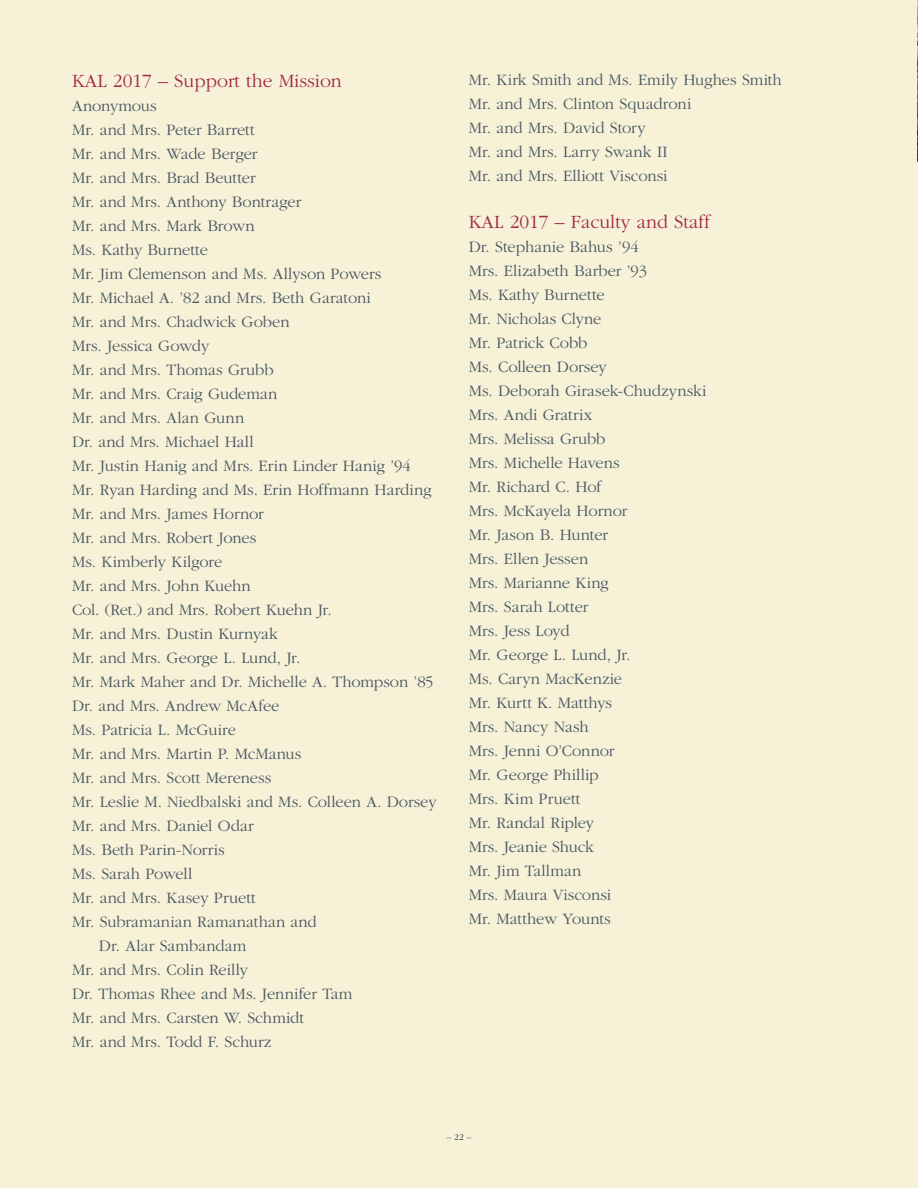
<style>
.page{position:relative;width:918px;height:1188px;background:#f7f1d7}
.page>*{position:absolute;margin:0;border:0;box-sizing:border-box;transform-origin:0 0}
.t1{font:300 19.5px "Garamond";color:#a02842}
.t2{font:300 16.5px/24px "Garamond";color:#455560}
.t3{font:300 9px "Garamond";color:#455560}
.s1{font-weight:400}
</style>
<div class="page">
<img style="left:917px;top:0;width:1px;height:162px">
<p class="t1" style="left:72px;top:70px;width:271px">KAL 2017 – Support the Mission</p>
<p class="t2" style="left:72px;top:94px;width:86px">Anonymous</p>
<p class="t2" style="left:72px;top:118px;width:184px">Mr. and Mrs. Peter Barrett</p>
<p class="t2" style="left:72px;top:142px;width:187px">Mr. and Mrs. Wade Berger</p>
<p class="t2" style="left:72px;top:166px;width:185px">Mr. and Mrs. Brad Beutter</p>
<p class="t2" style="left:72px;top:190px;width:231px">Mr. and Mrs. Anthony Bontrager</p>
<p class="t2" style="left:72px;top:214px;width:184px">Mr. and Mrs. Mark Brown</p>
<p class="t2" style="left:72px;top:238px;width:138px">Ms. Kathy Burnette</p>
<p class="t2" style="left:72px;top:262px;width:311px">Mr. Jim Clemenson and Ms. Allyson Powers</p>
<p class="t2" style="left:72px;top:286px;width:300px">Mr. Michael A. ’82 and Mrs. Beth Garatoni</p>
<p class="t2" style="left:72px;top:310px;width:219px">Mr. and Mrs. Chadwick Goben</p>
<p class="t2" style="left:72px;top:334px;width:139px">Mrs. Jessica Gowdy</p>
<p class="t2" style="left:72px;top:358px;width:203px">Mr. and Mrs. Thomas Grubb</p>
<p class="t2" style="left:72px;top:382px;width:207px">Mr. and Mrs. Craig Gudeman</p>
<p class="t2" style="left:72px;top:406px;width:174px">Mr. and Mrs. Alan Gunn</p>
<p class="t2" style="left:72px;top:430px;width:183px">Dr. and Mrs. Michael Hall</p>
<p class="t2" style="left:72px;top:454px;width:340px">Mr. Justin Hanig and Mrs. Erin Linder Hanig ’94</p>
<p class="t2" style="left:72px;top:478px;width:361px">Mr. Ryan Harding and Ms. Erin Hoffmann Harding</p>
<p class="t2" style="left:72px;top:502px;width:193px">Mr. and Mrs. James Hornor</p>
<p class="t2" style="left:72px;top:526px;width:186px">Mr. and Mrs. Robert Jones</p>
<p class="t2" style="left:72px;top:550px;width:152px">Ms. Kimberly Kilgore</p>
<p class="t2" style="left:72px;top:574px;width:180px">Mr. and Mrs. John Kuehn</p>
<p class="t2" style="left:72px;top:598px;width:261px">Col. (Ret.) and Mrs. Robert Kuehn Jr.</p>
<p class="t2" style="left:72px;top:622px;width:208px">Mr. and Mrs. Dustin Kurnyak</p>
<p class="t2" style="left:72px;top:646px;width:230px">Mr. and Mrs. George L. Lund, Jr.</p>
<p class="t2" style="left:72px;top:670px;width:363px">Mr. Mark Maher and Dr. Michelle A. Thompson ’85</p>
<p class="t2" style="left:72px;top:694px;width:209px">Dr. and Mrs. Andrew McAfee</p>
<p class="t2" style="left:72px;top:718px;width:166px">Ms. Patricia L. McGuire</p>
<p class="t2" style="left:72px;top:742px;width:231px">Mr. and Mrs. Martin P. McManus</p>
<p class="t2" style="left:72px;top:766px;width:201px">Mr. and Mrs. Scott Mereness</p>
<p class="t2" style="left:72px;top:790px;width:366px">Mr. Leslie M. Niedbalski and Ms. Colleen A. Dorsey</p>
<p class="t2" style="left:72px;top:814px;width:183px">Mr. and Mrs. Daniel Odar</p>
<p class="t2" style="left:72px;top:838px;width:154px">Ms. Beth Parin-Norris</p>
<p class="t2" style="left:72px;top:862px;width:122px">Ms. Sarah Powell</p>
<p class="t2" style="left:72px;top:886px;width:185px">Mr. and Mrs. Kasey Pruett</p>
<p class="t2" style="left:72px;top:910px;width:246px">Mr. Subramanian Ramanathan and</p>
<p class="t2" style="left:99px;top:934px;width:149px">Dr. Alar Sambandam</p>
<p class="t2" style="left:72px;top:958px;width:178px">Mr. and Mrs. Colin Reilly</p>
<p class="t2" style="left:72px;top:982px;width:282px">Dr. Thomas Rhee and Ms. Jennifer Tam</p>
<p class="t2" style="left:72px;top:1006px;width:234px">Mr. and Mrs. Carsten W. Schmidt</p>
<p class="t2" style="left:72px;top:1030px;width:201px">Mr. and Mrs. Todd F. Schurz</p>
<p class="t2" style="left:469px;top:68px;width:315px">Mr. Kirk Smith and Ms. Emily Hughes Smith<br>Mr. and Mrs. Clinton Squadroni<br>Mr. and Mrs. David Story<br>Mr. and Mrs. Larry Swank II<br>Mr. and Mrs. Elliott Visconsi</p>
<p class="t1" style="left:469px;top:211px;width:243px">KAL 2017 – Faculty and Staff</p>
<p class="t2" style="left:469px;top:235px;width:239px">Dr. Stephanie Bahus ’94<br>Mrs. Elizabeth Barber ’93<br>Ms. Kathy Burnette<br>Mr. Nicholas Clyne<br>Mr. Patrick Cobb<br>Ms. Colleen Dorsey<br>Ms. Deborah Girasek-Chudzynski<br>Mrs. Andi Gratrix<br>Mrs. Melissa Grubb<br>Mrs. Michelle Havens<br>Mr. Richard C. Hof<br>Mrs. McKayela Hornor<br>Mr. Jason B. Hunter<br>Mrs. Ellen Jessen<br>Mrs. Marianne King<br>Mrs. Sarah Lotter<br>Mrs. Jess Loyd<br>Mr. George L. Lund, Jr.<br>Ms. Caryn MacKenzie<br>Mr. Kurtt K. Matthys<br>Mrs. Nancy Nash<br>Mrs. Jenni O’Connor<br>Mr. George Phillip<br>Mrs. Kim Pruett<br>Mr. Randal Ripley<br>Mrs. Jeanie Shuck<br>Mr. Jim Tallman<br>Mrs. Maura Visconsi<br>Mr. Matthew Younts</p>
<p class="t3" style="left:447px;top:1133px;width:26px">– <span class="s1">22</span> –</p>
</div>
